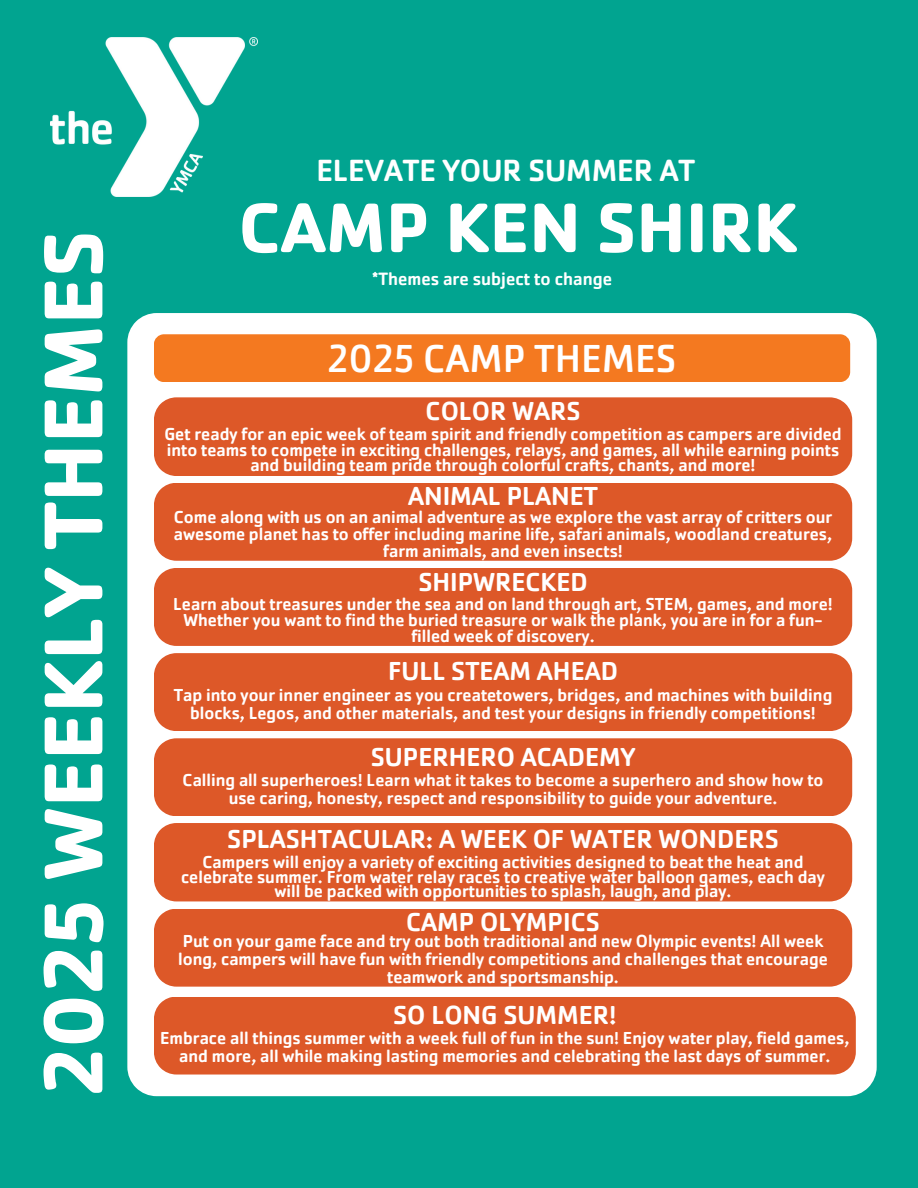
<style>
.page{position:relative;width:918px;height:1188px;background:#01a490}
.page>*{position:absolute;margin:0;border:0;box-sizing:border-box;transform-origin:0 0}
.t1{font:700 86.55px "Cachet Pro";color:#fff}
.t2{font:700 72.75px "Cachet Pro";color:#fff}
.t3{font:40.5px "Cachet Pro";color:#fff}
.t4{font:500 31.8px "Cachet Pro";color:#fff}
.t5{font:500 27px "Cachet Pro";color:#fff}
.t6{font:500 18.45px "Cachet Pro";color:#fff}
.t7{font:500 18px/18px "Cachet Pro";color:#fff;text-align:center}
</style>
<div class="page">
<img style="left:50px;top:38px;width:207px;height:158px">
<div style="left:127px;top:313px;width:750px;height:783px;background:#fff"></div>
<div style="left:154px;top:334px;width:696px;height:48px;background:#f47920;border-radius:10px"></div>
<div style="left:154px;top:397px;width:698px;height:79px;background:#dd5828"></div>
<div style="left:154px;top:483px;width:698px;height:78px;background:#dd5828"></div>
<div style="left:154px;top:568px;width:698px;height:78px;background:#dd5828"></div>
<div style="left:154px;top:653px;width:698px;height:78px;background:#dd5828"></div>
<div style="left:154px;top:738px;width:698px;height:78px;background:#dd5828"></div>
<div style="left:154px;top:823px;width:698px;height:78px;background:#dd5828"></div>
<div style="left:154px;top:909px;width:698px;height:78px;background:#dd5828"></div>
<div style="left:154px;top:997px;width:702px;height:78px;background:#dd5828"></div>
<p class="t1" style="left:19px;top:1096px;width:867px;rotate:-90deg">2025 WEEKLY THEMES</p>
<p class="t4" style="left:316px;top:150px;width:380px">ELEVATE YOUR SUMMER AT</p>
<h5 class="t2" style="left:239px;top:182px;width:561px">CAMP KEN SHIRK</h5>
<h5 class="t6" style="left:372px;top:267px;width:241px">*Themes are subject to change</h5>
<h4 class="t3" style="left:328px;top:333px;width:350px">2025 CAMP THEMES</h4>
<h5 class="t5" style="left:426px;top:394px;width:156px">COLOR WARS</h5>
<h2 class="t7" style="left:164px;top:426px;width:679px;line-height:15.8px">Get ready for an epic week of team spirit and friendly competition as campers are divided into teams to compete in exciting challenges, relays, and games, all while earning points and building team pride through colorful crafts, chants, and more!</h2>
<h1 class="t7" style="left:174px;top:508px;width:660px;line-height:16.8px">Come along with us on an animal adventure as we explore the vast array of critters our awesome planet has to offer including marine life, safari animals, woodland creatures, farm animals, and even insects!</h1>
<p class="t7" style="left:173px;top:596px;width:661px;line-height:15.8px">Learn about treasures under the sea and on land through art, STEM, games, and more!<br>Whether you want to find the buried treasure or walk the plank, you are in for a fun&shy;filled week of discovery.</p>
<p class="t5" style="left:408px;top:479px;width:191px">ANIMAL PLANET</p>
<h5 class="t5" style="left:418px;top:565px;width:171px">SHIPWRECKED</h5>
<p class="t5" style="left:388px;top:654px;width:231px">FULL STEAM AHEAD</p>
<h3 class="t7" style="left:174px;top:686px;width:660px">Tap into your inner engineer as you createtowers, bridges, and machines with building blocks, Legos, and other materials, and test your designs in friendly competitions!</h3>
<h5 class="t5" style="left:371px;top:739px;width:266px">SUPERHERO ACADEMY</h5>
<h5 class="t7" style="left:183px;top:771px;width:642px">Calling all superheroes! Learn what it takes to become a superhero and show how to use caring, honesty, respect and responsibility to guide your adventure.</h5>
<p class="t5" style="left:227px;top:822px;width:553px">SPLASHTACULAR: A WEEK OF WATER WONDERS</p>
<p class="t7" style="left:181px;top:855px;width:645px;line-height:14.7px">Campers will enjoy a variety of exciting activities designed to beat the heat and celebrate summer. From water relay races to creative water balloon games, each day will be packed with opportunities to splash, laugh, and play.</p>
<h5 class="t7" style="left:178px;top:932px;width:651px">Put on your game face and try out both traditional and new Olympic events! All week long, campers will have fun with friendly competitions and challenges that encourage teamwork and sportsmanship.</h5>
<h5 class="t5" style="left:406px;top:905px;width:195px">CAMP OLYMPICS</h5>
<p class="t5" style="left:393px;top:998px;width:225px">SO LONG SUMMER!</p>
<p class="t7" style="left:160px;top:1029px;width:691px">Embrace all things summer with a week full of fun in the sun! Enjoy water play, field games, and more, all while making lasting memories and celebrating the last days of summer.</p>
</div>
